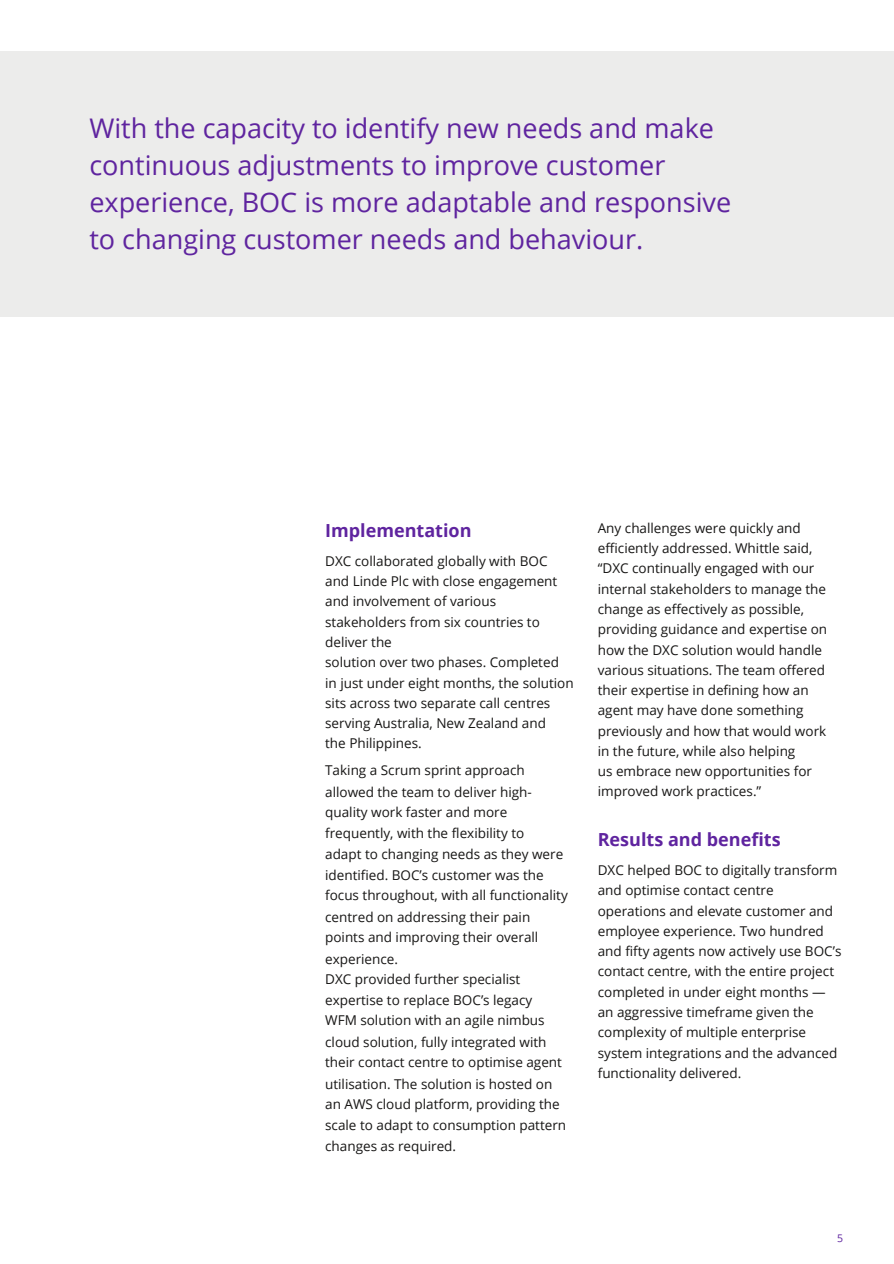
<style>
.page{position:relative;width:894px;height:1264px;background:#fff}
.page>*{position:absolute;margin:0;border:0;box-sizing:border-box;transform-origin:0 0}
.t1{font:27px/37.2px "Open Sans";color:#5f249f}
.t2{font:700 18px "Open Sans";color:#5f249f}
.t3{font:13.5px/20.2px "Open Sans";color:#171615}
.t4{font:10.5px "Open Sans";color:#5f249f}
</style>
<div class="page">
<div style="left:0;top:51px;width:893px;height:266px;background:#ececeb"></div>
<p class="t1" style="left:89px;top:109px;width:643px">With the capacity to identify new needs and make continuous adjustments to improve customer experience, BOC is more adaptable and responsive to changing customer needs and behaviour.</p>
<p class="t2" style="left:325px;top:518px;width:148px">Implementation</p>
<p class="t3" style="left:325px;top:550px;width:233px">DXC collaborated globally with BOC and Linde Plc with close engagement and involvement of various stakeholders from six countries to deliver the</p>
<p class="t3" style="left:325px;top:652px;width:235px">solution over two phases. Completed</p>
<p class="t3" style="left:325px;top:672px;width:250px">in just under eight months, the solution sits across two separate call centres serving Australia, New Zealand and</p>
<p class="t3" style="left:325px;top:733px;width:98px">the Philippines.</p>
<p class="t3" style="left:325px;top:760px;width:201px">Taking a Scrum sprint approach</p>
<p class="t3" style="left:325px;top:781px;width:208px">allowed the team to deliver high-</p>
<p class="t3" style="left:325px;top:801px;width:183px">quality work faster and more</p>
<p class="t3" style="left:325px;top:823px;width:200px">frequently, with the flexibility to</p>
<p class="t3" style="left:325px;top:843px;width:239px">adapt to changing needs as they were</p>
<p class="t3" style="left:325px;top:864px;width:220px">identified. BOC’s customer was the</p>
<p class="t3" style="left:325px;top:885px;width:244px">focus throughout, with all functionality</p>
<p class="t3" style="left:325px;top:906px;width:206px">centred on addressing their pain</p>
<p class="t3" style="left:325px;top:926px;width:215px">points and improving their overall</p>
<p class="t3" style="left:325px;top:948px;width:74px">experience.</p>
<p class="t3" style="left:325px;top:968px;width:197px">DXC provided further specialist</p>
<p class="t3" style="left:325px;top:989px;width:209px">expertise to replace BOC’s legacy</p>
<p class="t3" style="left:325px;top:1010px;width:221px">WFM solution with an agile nimbus</p>
<p class="t3" style="left:325px;top:1031px;width:223px">cloud solution, fully integrated with</p>
<p class="t3" style="left:325px;top:1051px;width:238px">their contact centre to optimise agent</p>
<p class="t3" style="left:325px;top:1073px;width:228px">utilisation. The solution is hosted on</p>
<p class="t3" style="left:325px;top:1093px;width:236px">an AWS cloud platform, providing the</p>
<p class="t3" style="left:325px;top:1114px;width:242px">scale to adapt to consumption pattern</p>
<p class="t3" style="left:325px;top:1135px;width:132px">changes as required.</p>
<p class="t3" style="left:597px;top:517px;width:231px">Any challenges were quickly and efficiently addressed. Whittle said, “DXC continually engaged with our internal stakeholders to manage the change as effectively as possible, providing guidance and expertise on how the DXC solution would handle various situations. The team offered their expertise in defining how an agent may have done something previously and how that would work in the future, while also helping</p>
<p class="t3" style="left:597px;top:760px;width:216px">us embrace new opportunities for improved work practices.”</p>
<p class="t2" style="left:597px;top:827px;width:184px">Results and benefits</p>
<p class="t3" style="left:597px;top:859px;width:241px">DXC helped BOC to digitally transform and optimise contact centre</p>
<p class="t3" style="left:597px;top:900px;width:245px">operations and elevate customer and employee experience. Two hundred and fifty agents now actively use BOC’s contact centre, with the entire project completed in under eight months —</p>
<p class="t3" style="left:597px;top:1001px;width:241px">an aggressive timeframe given the complexity of multiple enterprise system integrations and the advanced functionality delivered.</p>
<p class="t4" style="left:837px;top:1231px;width:7px">5</p>
</div>
